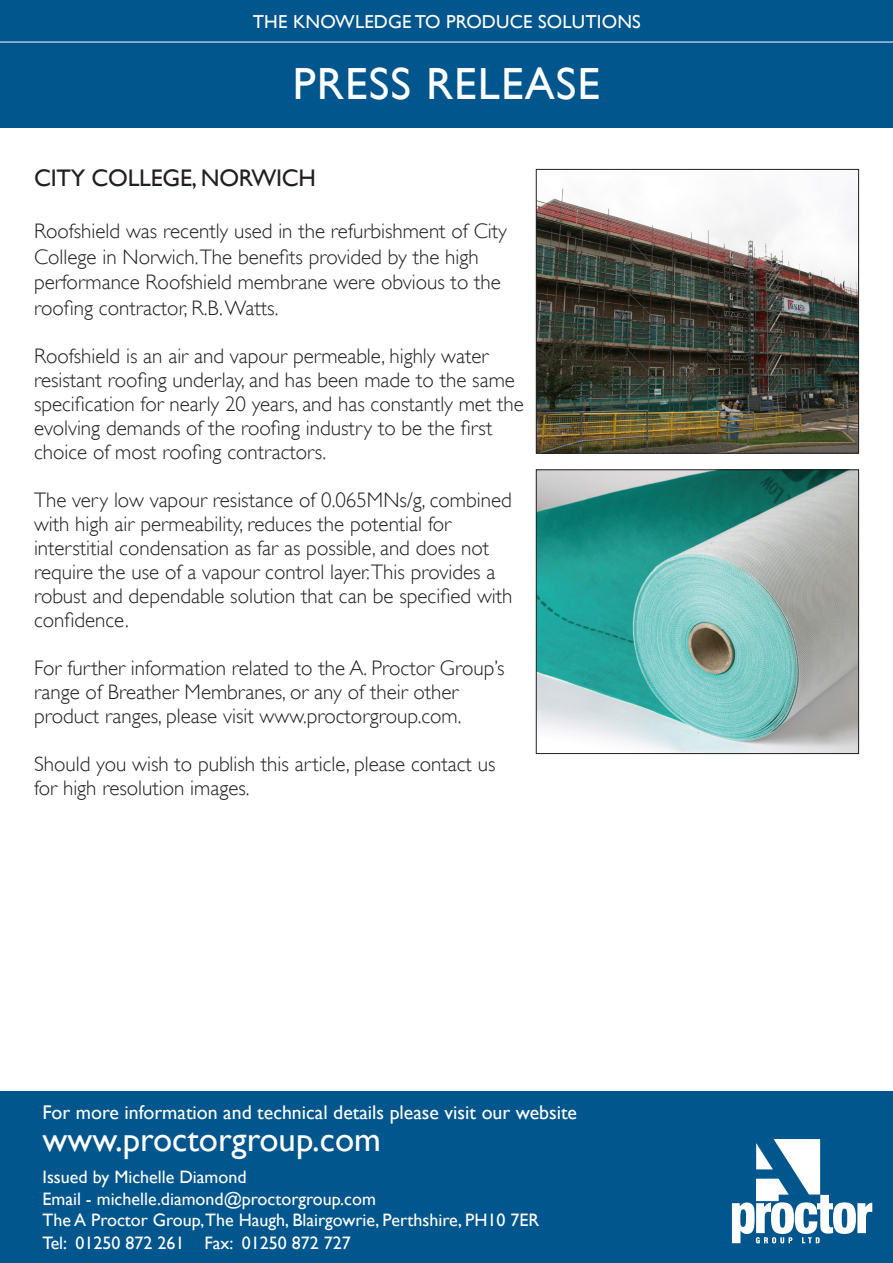
<style>
.page{position:relative;width:893px;height:1263px;background:#fff}
.page>*{position:absolute;margin:0;border:0;box-sizing:border-box;transform-origin:0 0}
.t1{font:45px "Gill Sans";letter-spacing:.025em;color:#fff}
.t2{font:34.65px "Gill Sans";color:#fff}
.Default{font:24px "Gill Sans";letter-spacing:-.01em;color:#231f20}
.Default-2{font:300 21px/24px "Gill Sans";color:#231f20}
.t3{font:19.8px "Gill Sans";color:#fff}
.t4{font:18.75px "Gill Sans";letter-spacing:.01em;color:#fff}
.t5{font:18px "Gill Sans";color:#fff}
</style>
<div class="page">
<div style="left:0;top:0;width:893px;height:128px;background:#00568d"></div>
<div style="left:0;top:1092px;width:893px;height:171px;background:#00568d"></div>
<svg style="left:732px;top:1139px;width:140px;height:104px"></svg>
<hr style="left:0;top:42px;width:893px;height:1px;background:#fff">
<img style="left:538px;top:471px;width:319px;height:281px">
<div style="left:536px;top:469px;width:323px;height:285px;border:1px solid #231f20"></div>
<img style="left:538px;top:188px;width:319px;height:263px">
<div style="left:536px;top:169px;width:323px;height:284px;border:1px solid #231f20"></div>
<p class="t4" style="left:253px;top:11px;width:389px">THE KNOWLEDGE TO PRODUCE SOLUTIONS</p>
<p class="t1" style="left:293px;top:57px;width:309px">PRESS RELEASE</p>
<p class="Default" style="left:34px;top:163px;width:284px">CITY COLLEGE, NORWICH</p>
<p class="Default-2" style="left:34px;top:219px;width:474px;line-height:25.5px">Roofshield was recently used in the refurbishment of City College in Norwich.The benefits provided by the high performance Roofshield membrane were obvious to the roofing contractor, R.B. Watts.</p>
<p class="Default-2" style="left:34px;top:344px;width:491px">Roofshield is an air and vapour permeable, highly water resistant roofing underlay, and has been made to the same specification for nearly 20 years, and has constantly met the evolving demands of the roofing industry to be the first choice of most roofing contractors.</p>
<p class="Default-2" style="left:34px;top:488px;width:480px">The very low vapour resistance of 0.065MNs/g, combined with high air permeability, reduces the potential for interstitial condensation as far as possible, and does not require the use of a vapour control layer.This provides a robust and dependable solution that can be specified with confidence.</p>
<p class="Default-2" style="left:34px;top:656px;width:472px">For further information related to the A. Proctor Group’s range of Breather Membranes, or any of their other product ranges, please visit www.proctorgroup.com.</p>
<p class="Default-2" style="left:34px;top:752px;width:463px">Should you wish to publish this article, please contact us for high resolution images.</p>
<p class="t3" style="left:43px;top:1101px;width:536px">For more information and technical details please visit our website</p>
<p class="t2" style="left:43px;top:1119px;width:340px">www.proctorgroup.com</p>
<p class="t5" style="left:43px;top:1166px;width:206px">Issued by Michelle Diamond</p>
<p class="t5" style="left:43px;top:1188px;width:335px">Email - michelle.diamond@proctorgroup.com</p>
<p class="t5" style="left:43px;top:1209px;width:498px">The A Proctor Group,The Haugh, Blairgowrie, Perthshire, PH10 7ER</p>
<p class="t5" style="left:43px;top:1232px;width:310px">Tel: 01250 872 261 Fax: 01250 872 727</p>
</div>
